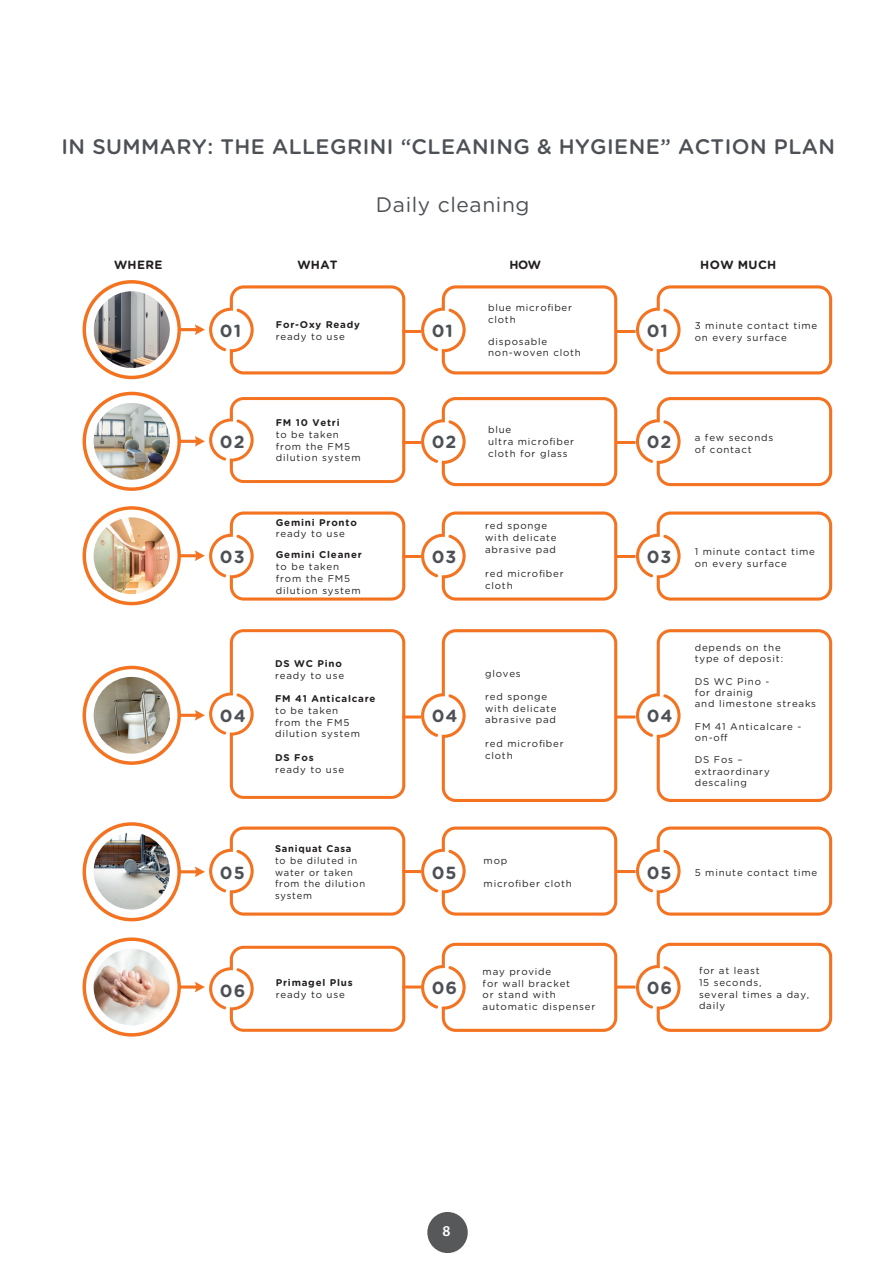
<style>
.page{position:relative;width:893px;height:1263px;background:#fff}
.page>*{position:absolute;margin:0;border:0;box-sizing:border-box;transform-origin:0 0}
.t1{font:500 21px "Gotham Rounded";letter-spacing:.02em;color:#4d5156}
.t2{font:21px "Gotham Rounded";letter-spacing:.03em;color:#4d5156}
.t3{font:700 17.55px "Gotham Rounded";letter-spacing:.055em;color:#4d5156}
.t4{font:600 15px "Myriad Pro";color:#fff}
.t5{font:700 12px "Gotham Rounded";letter-spacing:.03em;color:#231f20}
.t6{font:9.75px/11.7px "Gotham Rounded";letter-spacing:.08em;color:#231f20}
.t7{font:700 9.75px "Gotham Rounded";letter-spacing:.08em;color:#231f20}
.t8{font:9.75px/11.7px "Gotham Rounded";letter-spacing:.08em;color:#231f20;scale:.96 1}
.t9{font:700 9.75px "Gotham Rounded";letter-spacing:.08em;color:#231f20;scale:.96 1}
</style>
<div class="page">
<svg style="left:83px;top:280px;width:322px;height:99px"></svg>
<svg style="left:421px;top:285px;width:196px;height:89px"></svg>
<svg style="left:636px;top:285px;width:196px;height:89px"></svg>
<svg style="left:83px;top:392px;width:322px;height:99px"></svg>
<svg style="left:421px;top:397px;width:196px;height:89px"></svg>
<svg style="left:636px;top:397px;width:196px;height:89px"></svg>
<svg style="left:83px;top:629px;width:322px;height:170px"></svg>
<svg style="left:421px;top:629px;width:196px;height:173px"></svg>
<svg style="left:636px;top:629px;width:196px;height:173px"></svg>
<svg style="left:83px;top:937px;width:322px;height:99px"></svg>
<svg style="left:421px;top:943px;width:196px;height:89px"></svg>
<svg style="left:636px;top:943px;width:196px;height:89px"></svg>
<img style="left:94px;top:291px;width:76px;height:77px;border-radius:38px">
<img style="left:94px;top:403px;width:76px;height:77px;border-radius:38px">
<img style="left:94px;top:677px;width:76px;height:77px;border-radius:38px">
<img style="left:94px;top:949px;width:76px;height:76px">
<hr style="left:402px;top:985px;width:19px;height:3px;background:#f47321">
<hr style="left:617px;top:985px;width:19px;height:3px;background:#f47321">
<hr style="left:402px;top:715px;width:19px;height:3px;background:#f47321">
<hr style="left:617px;top:715px;width:19px;height:3px;background:#f47321">
<hr style="left:402px;top:441px;width:19px;height:3px;background:#f47321">
<hr style="left:617px;top:441px;width:19px;height:3px;background:#f47321">
<hr style="left:402px;top:330px;width:19px;height:3px;background:#f47321">
<hr style="left:617px;top:330px;width:19px;height:3px;background:#f47321">
<svg style="left:83px;top:506px;width:322px;height:99px"></svg>
<svg style="left:421px;top:511px;width:196px;height:90px"></svg>
<svg style="left:636px;top:511px;width:196px;height:90px"></svg>
<img style="left:94px;top:517px;width:76px;height:77px;border-radius:38px">
<hr style="left:402px;top:555px;width:19px;height:3px;background:#f47321">
<hr style="left:617px;top:555px;width:19px;height:3px;background:#f47321">
<svg style="left:83px;top:822px;width:322px;height:99px"></svg>
<svg style="left:421px;top:826px;width:196px;height:90px"></svg>
<svg style="left:636px;top:826px;width:196px;height:90px"></svg>
<hr style="left:402px;top:870px;width:19px;height:3px;background:#f47321">
<hr style="left:617px;top:870px;width:19px;height:3px;background:#f47321">
<div style="left:427px;top:1212px;width:41px;height:41px;background:#57585a;border-radius:50%"></div>
<h1 class="t1" style="left:62px;top:131px;width:775px">IN SUMMARY: THE ALLEGRINI “CLEANING &amp; HYGIENE” ACTION PLAN</h1>
<h1 class="t2" style="left:376px;top:190px;width:155px">Daily cleaning</h1>
<p class="t5" style="left:114px;top:256px;width:50px">WHERE</p>
<p class="t5" style="left:297px;top:256px;width:42px">WHAT</p>
<p class="t5" style="left:509px;top:256px;width:33px">HOW</p>
<p class="t5" style="left:700px;top:256px;width:77px">HOW MUCH</p>
<p class="t6" style="left:488px;top:301px;width:86px">blue microfiber cloth</p>
<p class="t6" style="left:488px;top:335px;width:94px">disposable non-woven cloth</p>
<p class="t7" style="left:276px;top:318px;width:86px">For-Oxy Ready</p>
<p class="t6" style="left:276px;top:330px;width:71px">ready to use</p>
<p class="t6" style="left:695px;top:319px;width:124px">3 minute contact time on every surface</p>
<h2 class="t3" style="left:220px;top:317px;width:23px">01</h2>
<h2 class="t3" style="left:432px;top:317px;width:23px">01</h2>
<h2 class="t3" style="left:647px;top:317px;width:23px">01</h2>
<p class="t7" style="left:276px;top:416px;width:65px">FM 10 Vetri</p>
<p class="t6" style="left:276px;top:428px;width:86px">to be taken from the FM5 dilution system</p>
<p class="t6" style="left:695px;top:431px;width:80px">a few seconds of contact</p>
<p class="t6" style="left:488px;top:423px;width:88px">blue<br>ultra microfiber cloth for glass</p>
<h2 class="t3" style="left:220px;top:429px;width:26px">02</h2>
<h2 class="t3" style="left:432px;top:429px;width:26px">02</h2>
<h2 class="t3" style="left:647px;top:429px;width:26px">02</h2>
<p class="t7" style="left:276px;top:515px;width:82px">Gemini Pronto</p>
<p class="t6" style="left:276px;top:528px;width:71px">ready to use</p>
<p class="t7" style="left:276px;top:548px;width:88px">Gemini Cleaner</p>
<p class="t6" style="left:276px;top:560px;width:86px">to be taken from the FM5 dilution system</p>
<p class="t6" style="left:485px;top:520px;width:73px">red sponge with delicate abrasive pad</p>
<p class="t6" style="left:485px;top:567px;width:80px">red microfiber cloth</p>
<h2 class="t3" style="left:220px;top:544px;width:26px">03</h2>
<h2 class="t3" style="left:432px;top:544px;width:26px">03</h2>
<p class="t6" style="left:695px;top:545px;width:122px">1 minute contact time</p>
<h2 class="t3" style="left:647px;top:544px;width:26px">03</h2>
<p class="t6" style="left:695px;top:557px;width:94px">on every surface</p>
<p class="t7" style="left:275px;top:656px;width:68px">DS WC Pino</p>
<p class="t6" style="left:275px;top:669px;width:71px">ready to use</p>
<p class="t7" style="left:275px;top:692px;width:102px">FM 41 Anticalcare</p>
<p class="t6" style="left:275px;top:704px;width:86px">to be taken from the FM5 dilution system</p>
<p class="t7" style="left:275px;top:750px;width:40px">DS Fos</p>
<p class="t6" style="left:275px;top:763px;width:71px">ready to use</p>
<p class="t6" style="left:485px;top:667px;width:37px">gloves</p>
<p class="t6" style="left:485px;top:690px;width:73px">red sponge with delicate abrasive pad</p>
<p class="t6" style="left:485px;top:737px;width:80px">red microfiber cloth</p>
<h2 class="t3" style="left:220px;top:703px;width:27px">04</h2>
<h2 class="t3" style="left:432px;top:703px;width:27px">04</h2>
<h2 class="t3" style="left:647px;top:703px;width:27px">04</h2>
<p class="t9" style="left:275px;top:841px;width:81px">Saniquat Casa</p>
<p class="t8" style="left:275px;top:854px;width:95px">to be diluted in water or taken from the dilution system</p>
<p class="t6" style="left:484px;top:854px;width:25px">mop</p>
<p class="t6" style="left:484px;top:878px;width:90px">microfiber cloth</p>
<h2 class="t3" style="left:220px;top:860px;width:26px">05</h2>
<h2 class="t3" style="left:432px;top:860px;width:26px">05</h2>
<h2 class="t3" style="left:647px;top:860px;width:26px">05</h2>
<p class="t6" style="left:695px;top:641px;width:90px;line-height:11.2px">depends on the type of deposit:</p>
<p class="t6" style="left:695px;top:675px;width:123px;line-height:11.2px">DS WC Pino -<br>for drainig<br>and limestone streaks</p>
<p class="t6" style="left:695px;top:720px;width:108px;line-height:11.2px">FM 41 Anticalcare - on-o-</p>
<p class="t6" style="left:695px;top:754px;width:76px;line-height:11.2px">DS Fos – extraordinary descaling</p>
<p class="t6" style="left:695px;top:866px;width:124px">5 minute contact time</p>
<p class="t6" style="left:483px;top:965px;width:114px">may provide<br>for wall bracket<br>or stand with automatic dispenser</p>
<p class="t7" style="left:276px;top:975px;width:78px">Primagel Plus</p>
<p class="t6" style="left:276px;top:988px;width:71px">ready to use</p>
<h2 class="t3" style="left:220px;top:978px;width:27px">06</h2>
<h2 class="t3" style="left:432px;top:975px;width:27px">06</h2>
<h2 class="t3" style="left:647px;top:975px;width:27px">06</h2>
<p class="t6" style="left:699px;top:964px;width:112px">for at least<br>15 seconds,<br>several times a day, daily</p>
<h3 class="t4" style="left:442px;top:1222px;width:10px">8</h3>
</div>
